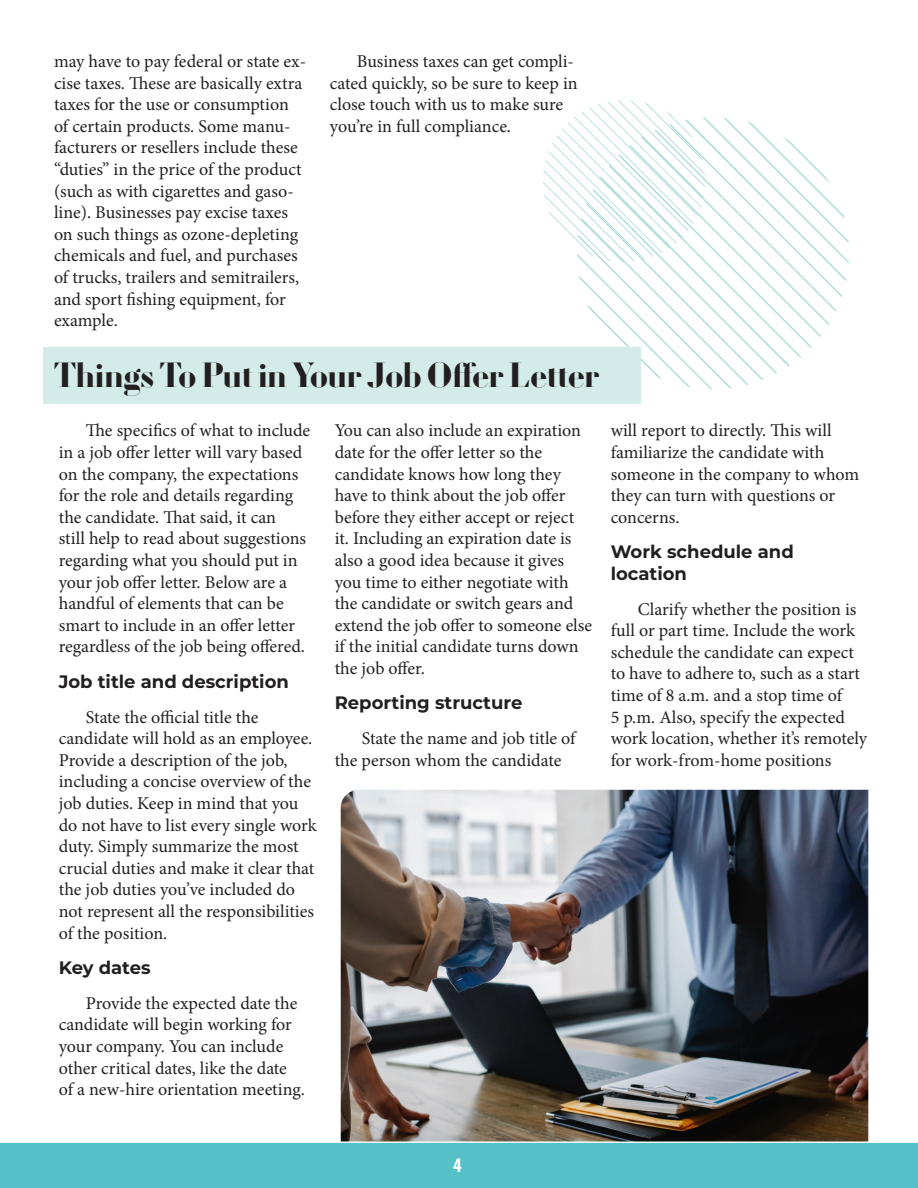
<style>
.page{position:relative;width:918px;height:1188px;background:#fff}
.page>*{position:absolute;margin:0;border:0;box-sizing:border-box;transform-origin:0 0}
.heading_1{font:700 36px "Louvette Banner";color:#231f20}
.text{font:18px/21.6px "Minion Pro";color:#231f20}
.subheading{font:100 18px/21.6px "Montserrat";color:#231f20}
.t1{font:700 16.5px "Oswald";color:#fff}
</style>
<div class="page">
<div style="left:0;top:1143px;width:918px;height:45px;background:#57c1c9"></div>
<svg style="left:543px;top:100px;width:306px;height:289px"></svg>
<div style="left:44px;top:348px;width:597px;height:56px;background:#d3ece9"></div>
<img style="left:341px;top:790px;width:527px;height:351px">
<p class="text" style="left:54px;top:51px;width:254px">may have to pay federal or state ex&shy;cise taxes. These are basically extra taxes for the use or consumption of certain products. Some manu&shy;facturers or resellers include these “duties” in the price of the product (such as with cigarettes and gaso&shy;line). Businesses pay excise taxes on such things as ozone-depleting chemicals and fuel, and purchases of trucks, trailers and semitrailers, and sport fishing equipment, for example.</p>
<p class="text" style="left:330px;top:51px;width:249px;text-indent:27px">Business taxes can get compli&shy;cated quickly, so be sure to keep in close touch with us to make sure you’re in full compliance.</p>
<p class="heading_1" style="left:54px;top:355px;width:547px">Things To Put in Your Job Offer Letter</p>
<p class="text" style="left:59px;top:420px;width:253px;text-indent:27px">The specifics of what to include in a job offer letter will vary based on the company, the expectations for the role and details regarding the candidate. That said, it can<br>still help to read about suggestions regarding what you should put in your job offer letter. Below are a handful of elements that can be smart to include in an offer letter regardless of the job being offered.</p>
<p class="subheading" style="left:59px;top:670px;width:232px">Job title and description</p>
<p class="text" style="left:59px;top:706px;width:259px;text-indent:27px">State the official title the candidate will hold as an employee.<br>Provide a description of the job, including a concise overview of the job duties. Keep in mind that you do not have to list every single work duty. Simply summarize the most crucial duties and make it clear that the job duties you’ve included do not represent all the responsibilities of the position.</p>
<p class="subheading" style="left:59px;top:956px;width:93px">Key dates</p>
<p class="text" style="left:59px;top:992px;width:248px;text-indent:27px">Provide the expected date the candidate will begin working for your company. You can include other critical dates, like the date of a new-hire orientation meeting.</p>
<p class="text" style="left:335px;top:420px;width:259px">You can also include an expiration date for the offer letter so the candidate knows how long they have to think about the job offer before they either accept or reject it. Including an expiration date is also a good idea because it gives you time to either negotiate with the candidate or switch gears and extend the job offer to someone else if the initial candidate turns down the job offer.</p>
<p class="subheading" style="left:335px;top:691px;width:189px">Reporting structure</p>
<p class="text" style="left:335px;top:728px;width:242px;text-indent:27px">State the name and job title of the person whom the candidate</p>
<p class="text" style="left:611px;top:420px;width:250px">will report to directly. This will familiarize the candidate with someone in the company to whom they can turn with questions or concerns.</p>
<p class="subheading" style="left:611px;top:540px;width:185px">Work schedule and location</p>
<p class="text" style="left:611px;top:598px;width:258px;text-indent:27px">Clarify whether the position is full or part time. Include the work schedule the candidate can expect to have to adhere to, such as a start time of 8 a.m. and a stop time of<br>5 p.m. Also, specify the expected work location, whether it’s remotely for work-from-home positions</p>
<p class="t1" style="left:453px;top:1154px;width:10px">4</p>
</div>
